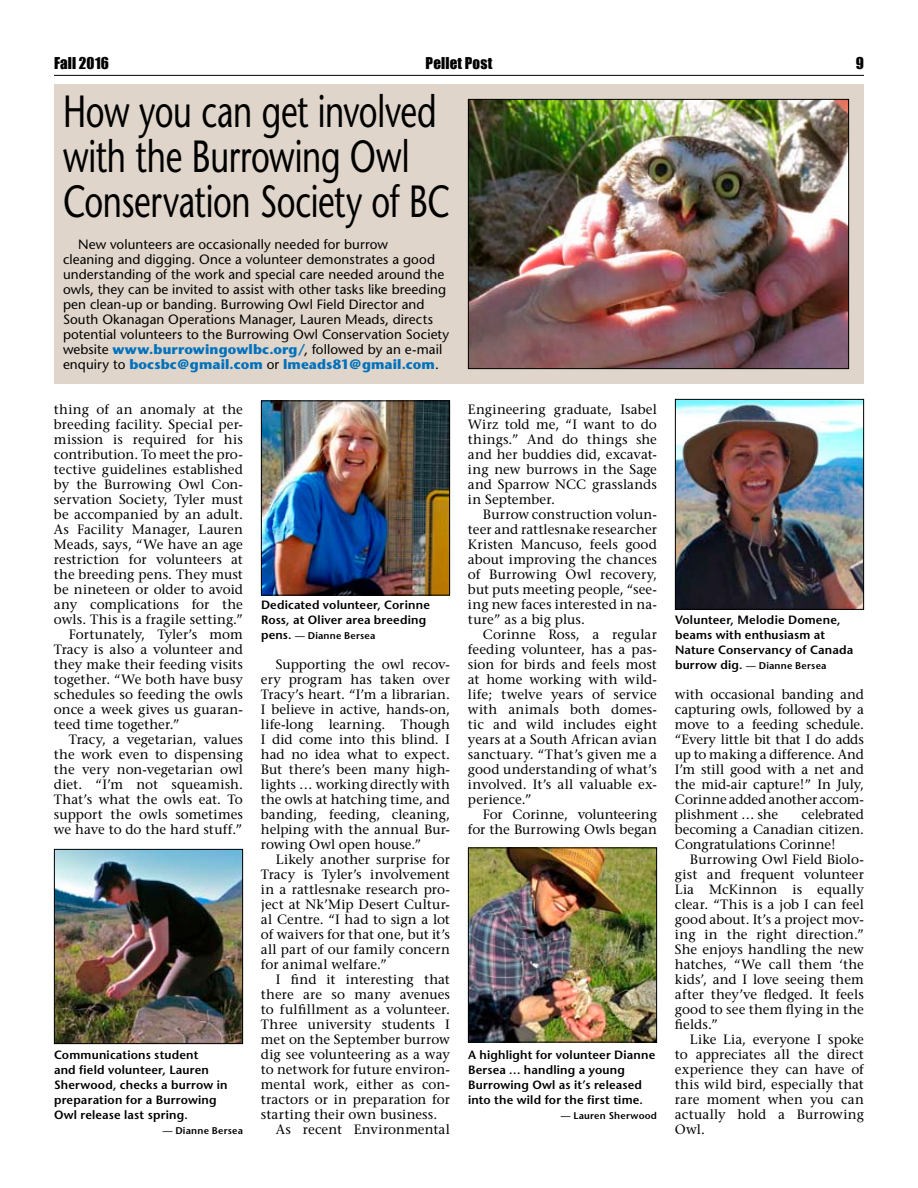
<style>
.page{position:relative;width:918px;height:1188px;background:#fff}
.page>*{position:absolute;margin:0;border:0;box-sizing:border-box;transform-origin:0 0}
.t1{font:45px/45px "Stone Sans";letter-spacing:-.01em;color:#000;scale:.73 1}
.t2{font:15px "Impact";letter-spacing:.01em;color:#000}
.t3{font:13.5px/15px "Stone Serif";letter-spacing:.005em;color:#000;text-align:justify}
.t4{font:13.5px/15px "Stone Sans";letter-spacing:.01em;color:#000}
.t5{font:600 12px/15px "Stone Sans";letter-spacing:.015em;color:#000}
.t6{font:600 9.75px "Stone Sans";letter-spacing:.025em;color:#000}
.s1{font-weight:700;color:#0071bc}
.s2{font-size:12px}
</style>
<div class="page">
<hr style="left:54px;top:75px;width:810px;height:1px;background:#000">
<div style="left:54px;top:84px;width:810px;height:300px;background:#dfd5ca"></div>
<img style="left:56px;top:851px;width:185px;height:191px">
<div style="left:54px;top:849px;width:189px;height:195px;border:1px solid #000"></div>
<img style="left:470px;top:101px;width:377px;height:266px">
<div style="left:468px;top:99px;width:381px;height:270px;border:1px solid #000"></div>
<img style="left:470px;top:850px;width:185px;height:190px">
<div style="left:468px;top:848px;width:189px;height:194px;border:1px solid #000"></div>
<img style="left:677px;top:401px;width:185px;height:207px">
<div style="left:675px;top:399px;width:189px;height:211px;border:1px solid #000"></div>
<img style="left:263px;top:402px;width:185px;height:192px">
<div style="left:261px;top:400px;width:189px;height:196px;border:1px solid #000"></div>
<p class="t2" style="left:54px;top:51px;width:56px">Fall 2016</p>
<p class="t2" style="left:426px;top:51px;width:68px">Pellet Post</p>
<p class="t2" style="left:856px;top:51px;width:10px">9</p>
<h1 class="t1" style="left:63px;top:89px;width:532px">How you can get involved with the Burrowing Owl<br>Conservation Society of BC</h1>
<p class="t4" style="left:63px;top:237px;width:388px;text-indent:15px">New volunteers are occasionally needed for burrow<br>cleaning and digging. Once a volunteer demonstrates a good understanding of the work and special care needed around the owls, they can be invited to assist with other tasks like breeding pen clean-up or banding. Burrowing Owl Field Director and South Okanagan Operations Manager, Lauren Meads, directs potential volunteers to the Burrowing Owl Conservation Society website <span class="s1">www.burrowingowlbc.org/</span>, followed by an e-mail enquiry to <span class="s1">bocsbc@gmail.com</span> or <span class="s1">lmeads81@gmail.com</span>.</p>
<p class="t3" style="left:54px;top:402px;width:190px">thing of an anomaly at the</p>
<p class="t3" style="left:54px;top:417px;width:190px">breeding facility. Special per-</p>
<p class="t3" style="left:54px;top:432px;width:190px">mission is required for his</p>
<p class="t3" style="left:54px;top:447px;width:190px">contribution. To meet the pro-</p>
<p class="t3" style="left:54px;top:462px;width:190px">tective guidelines established</p>
<p class="t3" style="left:54px;top:477px;width:190px">by the Burrowing Owl Con-</p>
<p class="t3" style="left:54px;top:492px;width:190px">servation Society, Tyler must</p>
<p class="t3" style="left:54px;top:507px;width:190px">be accompanied by an adult.</p>
<p class="t3" style="left:54px;top:522px;width:190px">As Facility Manager, Lauren</p>
<p class="t3" style="left:54px;top:537px;width:190px">Meads, says, “We have an age</p>
<p class="t3" style="left:54px;top:552px;width:190px">restriction for volunteers at</p>
<p class="t3" style="left:54px;top:567px;width:190px">the breeding pens. They must</p>
<p class="t3" style="left:54px;top:582px;width:190px">be nineteen or older to avoid</p>
<p class="t3" style="left:54px;top:597px;width:190px">any complications for the</p>
<p class="t3" style="left:54px;top:612px;width:190px">owls. This is a fragile setting.”</p>
<p class="t3" style="left:69px;top:627px;width:175px">Fortunately, Tyler’s mom</p>
<p class="t3" style="left:54px;top:642px;width:190px">Tracy is also a volunteer and</p>
<p class="t3" style="left:54px;top:657px;width:191px">they make their feeding visits</p>
<p class="t3" style="left:54px;top:672px;width:190px">together. “We both have busy</p>
<p class="t3" style="left:54px;top:687px;width:191px">schedules so feeding the owls</p>
<p class="t3" style="left:54px;top:702px;width:190px">once a week gives us guaran-</p>
<p class="t3" style="left:54px;top:717px;width:127px">teed time together.”</p>
<p class="t3" style="left:69px;top:732px;width:176px">Tracy, a vegetarian, values</p>
<p class="t3" style="left:54px;top:747px;width:190px">the work even to dispensing</p>
<p class="t3" style="left:54px;top:762px;width:190px">the very non-vegetarian owl</p>
<p class="t3" style="left:54px;top:777px;width:190px">diet. “I’m not squeamish.</p>
<p class="t3" style="left:54px;top:792px;width:190px">That’s what the owls eat. To</p>
<p class="t3" style="left:54px;top:807px;width:190px">support the owls sometimes</p>
<p class="t3" style="left:54px;top:822px;width:190px">we have to do the hard stuff.”</p>
<p class="t3" style="left:468px;top:402px;width:191px">Engineering graduate, Isabel Wirz told me, “I want to do things.” And do things she and her buddies did, excavat&shy;ing new burrows in the Sage and Sparrow NCC grasslands in September.</p>
<p class="t3" style="left:468px;top:507px;width:191px;text-indent:15px">Burrow construction volun&shy;teer and rattlesnake researcher Kristen Mancuso, feels good about improving the chances of Burrowing Owl recovery, but puts meeting people, “see&shy;ing new faces interested in na&shy;ture” as a big plus.</p>
<p class="t3" style="left:468px;top:627px;width:191px;text-indent:15px">Corinne Ross, a regular feeding volunteer, has a pas&shy;sion for birds and feels most at home working with wild&shy;life; twelve years of service with animals both domes&shy;tic and wild includes eight years at a South African avian sanctuary. “That’s given me a good understanding of what’s involved. It’s all valuable ex&shy;perience.”</p>
<p class="t3" style="left:468px;top:807px;width:190px;text-align:right">For Corinne, volunteering for the Burrowing Owls began</p>
<p class="t5" style="left:261px;top:597px;width:170px">Dedicated volunteer, Corinne<br>Ross, at Oliver area breeding</p>
<p class="t6" style="left:261px;top:630px;width:116px"><span class="s2">pens.</span> — Dianne Bersea</p>
<p class="t5" style="left:675px;top:612px;width:180px">Volunteer, Melodie Domene, beams with enthusiasm at<br>Nature Conservancy of Canada</p>
<p class="t6" style="left:675px;top:660px;width:153px"><span class="s2">burrow dig.</span> — Dianne Bersea</p>
<p class="t3" style="left:261px;top:657px;width:191px;text-indent:15px">Supporting the owl recov&shy;ery program has taken over Tracy’s heart. “I’m a librarian.<br>I believe in active, hands-on, life-long learning. Though I did come into this blind. I had no idea what to expect.<br>But there’s been many high&shy;lights … working directly with the owls at hatching time, and banding, feeding, cleaning, helping with the annual Bur&shy;rowing Owl open house.”</p>
<p class="t3" style="left:261px;top:852px;width:191px;text-indent:15px">Likely another surprise for Tracy is Tyler’s involvement in a rattlesnake research pro&shy;ject at Nk’Mip Desert Cultur&shy;al Centre. “I had to sign a lot of waivers for that one, but it’s all part of our family concern for animal welfare.”</p>
<p class="t3" style="left:276px;top:972px;width:175px">I find it interesting that</p>
<p class="t3" style="left:261px;top:987px;width:191px">there are so many avenues</p>
<p class="t3" style="left:261px;top:1002px;width:190px">to fulfillment as a volunteer.</p>
<p class="t3" style="left:261px;top:1017px;width:190px">Three university students I</p>
<p class="t3" style="left:261px;top:1032px;width:190px">met on the September burrow</p>
<p class="t3" style="left:261px;top:1047px;width:190px">dig see volunteering as a way</p>
<p class="t3" style="left:261px;top:1062px;width:190px">to network for future environ-</p>
<p class="t3" style="left:261px;top:1077px;width:190px">mental work, either as con-</p>
<p class="t3" style="left:261px;top:1092px;width:190px">tractors or in preparation for</p>
<p class="t3" style="left:261px;top:1107px;width:178px">starting their own business.</p>
<p class="t3" style="left:276px;top:1122px;width:176px">As recent Environmental</p>
<p class="t3" style="left:675px;top:687px;width:191px">with occasional banding and capturing owls, followed by a move to a feeding schedule. “Every little bit that I do adds up to making a difference. And I’m still good with a net and the mid-air capture!” In July, Corinne added another accom&shy;plishment … she</p>
<p class="t3" style="left:675px;top:807px;width:190px;text-indent:127px">celebrated becoming a Canadian citizen.<br>Congratulations Corinne!</p>
<p class="t3" style="left:675px;top:852px;width:191px;text-indent:15px">Burrowing Owl Field Biolo&shy;gist and frequent volunteer Lia McKinnon is equally clear. “This is a job I can feel good about. It’s a project mov&shy;ing in the right direction.” She enjoys handling the new hatches, “We call them ‘the kids’, and I love seeing them after they’ve fledged. It feels good to see them flying in the fields.”</p>
<p class="t3" style="left:675px;top:1032px;width:191px;text-indent:15px">Like Lia, everyone I spoke to appreciates all the direct experience they can have of this wild bird, especially that rare moment when you can actually hold a Burrowing Owl.</p>
<p class="t5" style="left:54px;top:1047px;width:175px">Communications student<br>and field volunteer, Lauren<br>Sherwood, checks a burrow in preparation for a Burrowing<br>Owl release last spring.</p>
<p class="t6" style="left:163px;top:1125px;width:82px">— Dianne Bersea</p>
<p class="t5" style="left:468px;top:1047px;width:189px">A highlight for volunteer Dianne<br>Bersea … handling a young<br>Burrowing Owl as it’s released into the wild for the first time.</p>
<p class="t6" style="left:561px;top:1110px;width:98px">— Lauren Sherwood</p>
</div>
